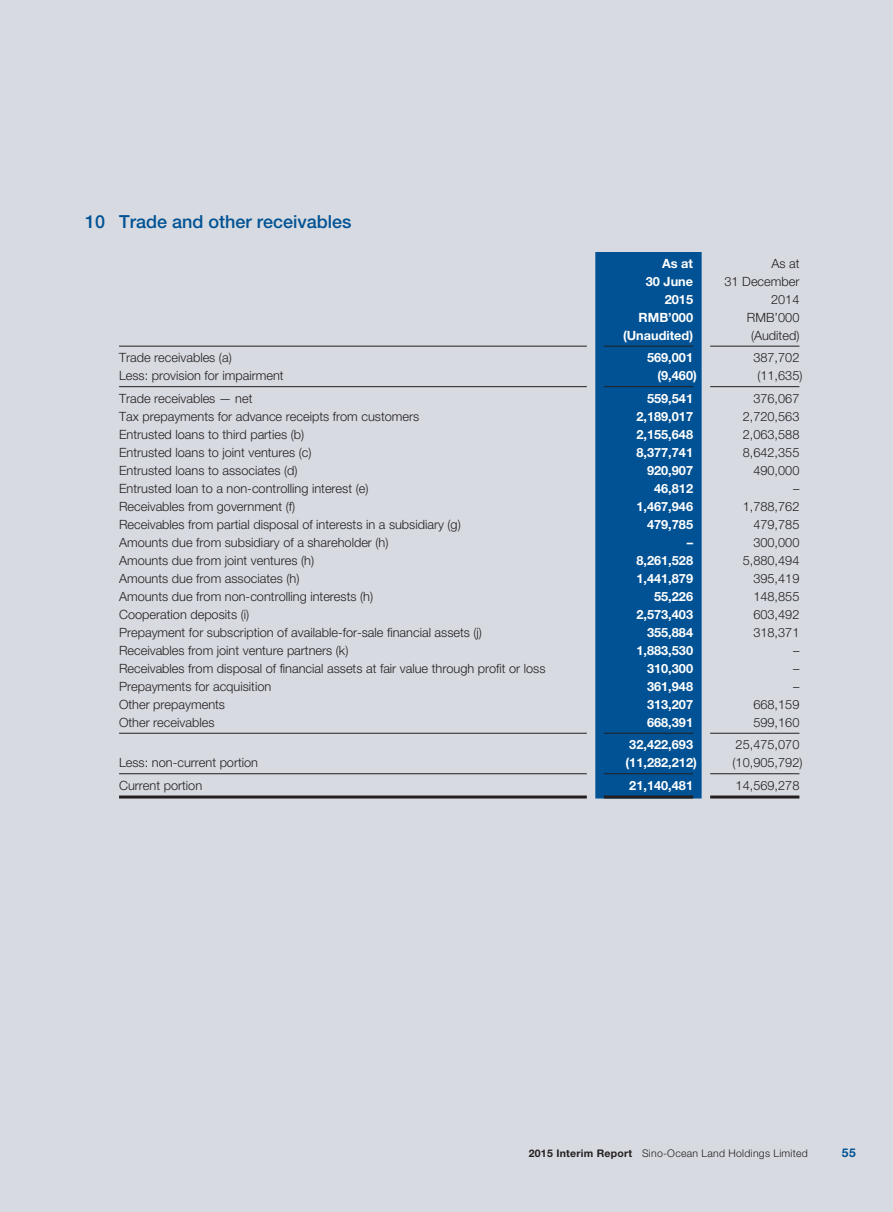
<style>
.page{position:relative;width:893px;height:1212px;background:#d7dae1}
.page>*{position:absolute;margin:0;border:0;box-sizing:border-box;transform-origin:0 0}
.t1{font:500 18px "Helvetica Neue LT Std";color:#005294}
.t2{font:300 12.75px/18px "Helvetica Neue LT Std";color:#231f20;text-align:right}
.t3{font:700 12.75px/18px "Helvetica Neue LT Std";color:#fff;text-align:right}
.t4{font:700 12px "Helvetica Neue LT Std";color:#005294}
.t5{font:300 10.5px "Helvetica Neue LT Std";letter-spacing:.025em;color:#231f20}
.s1{font-weight:700}
</style>
<div class="page">
<div style="left:595px;top:252px;width:107px;height:546px;background:#005294"></div>
<hr style="left:119px;top:346px;width:468px;height:1px;background:#231f20">
<hr style="left:604px;top:346px;width:89px;height:1px;background:#231f20">
<hr style="left:710px;top:346px;width:89px;height:1px;background:#231f20">
<hr style="left:119px;top:386px;width:468px;height:1px;background:#231f20">
<hr style="left:604px;top:386px;width:89px;height:1px;background:#231f20">
<hr style="left:710px;top:386px;width:89px;height:1px;background:#231f20">
<hr style="left:119px;top:733px;width:468px;height:1px;background:#231f20">
<hr style="left:604px;top:733px;width:89px;height:1px;background:#231f20">
<hr style="left:710px;top:733px;width:89px;height:1px;background:#231f20">
<hr style="left:119px;top:773px;width:468px;height:1px;background:#231f20">
<hr style="left:604px;top:773px;width:89px;height:1px;background:#231f20">
<hr style="left:710px;top:773px;width:89px;height:1px;background:#231f20">
<hr style="left:119px;top:795px;width:468px;height:3px;background:#231f20">
<hr style="left:604px;top:795px;width:89px;height:3px;background:#231f20">
<hr style="left:710px;top:795px;width:89px;height:3px;background:#231f20">
<h1 class="t1" style="left:85px;top:210px;width:268px">10 Trade and other receivables</h1>
<p class="t3" style="left:662px;top:254px;width:32px">As at</p>
<p class="t2" style="left:771px;top:254px;width:30px">As at</p>
<p class="t3" style="left:646px;top:272px;width:49px">30 June<br>2015</p>
<p class="t2" style="left:724px;top:272px;width:76px">31 December<br>2014</p>
<p class="t3" style="left:639px;top:308px;width:56px">RMB’000</p>
<p class="t2" style="left:747px;top:308px;width:54px">RMB’000</p>
<p class="t3" style="left:623px;top:326px;width:72px">(Unaudited)</p>
<p class="t2" style="left:751px;top:326px;width:50px">(Audited)</p>
<p class="t2" style="left:119px;top:349px;width:114px">Trade receivables (a)</p>
<p class="t3" style="left:647px;top:348px;width:48px">569,001</p>
<p class="t2" style="left:753px;top:349px;width:48px">387,702</p>
<p class="t2" style="left:119px;top:367px;width:166px">Less: provision for impairment</p>
<p class="t3" style="left:657px;top:366px;width:41px">(9,460)</p>
<p class="t2" style="left:757px;top:367px;width:47px">(11,635)</p>
<p class="t2" style="left:119px;top:389px;width:135px">Trade receivables — net</p>
<p class="t3" style="left:647px;top:389px;width:48px">559,541</p>
<p class="t2" style="left:753px;top:389px;width:48px">376,067</p>
<p class="t2" style="left:119px;top:407px;width:302px">Tax prepayments for advance receipts from customers</p>
<p class="t3" style="left:636px;top:407px;width:58px">2,189,017</p>
<p class="t2" style="left:743px;top:407px;width:58px">2,720,563</p>
<p class="t2" style="left:119px;top:425px;width:187px">Entrusted loans to third parties (b)</p>
<p class="t3" style="left:636px;top:425px;width:58px">2,155,648</p>
<p class="t2" style="left:743px;top:425px;width:58px">2,063,588</p>
<p class="t2" style="left:119px;top:443px;width:194px">Entrusted loans to joint ventures (c)</p>
<p class="t3" style="left:636px;top:443px;width:58px">8,377,741</p>
<p class="t2" style="left:743px;top:443px;width:58px">8,642,355</p>
<p class="t2" style="left:119px;top:461px;width:180px">Entrusted loans to associates (d)</p>
<p class="t3" style="left:647px;top:461px;width:48px">920,907</p>
<p class="t2" style="left:753px;top:461px;width:48px">490,000</p>
<p class="t2" style="left:119px;top:479px;width:251px">Entrusted loan to a non-controlling interest (e)</p>
<p class="t3" style="left:654px;top:479px;width:40px">46,812</p>
<p class="t2" style="left:793px;top:479px;width:8px">–</p>
<p class="t2" style="left:119px;top:497px;width:178px">Receivables from government (f)</p>
<p class="t3" style="left:636px;top:497px;width:58px">1,467,946</p>
<p class="t2" style="left:743px;top:497px;width:58px">1,788,762</p>
<p class="t2" style="left:119px;top:515px;width:343px">Receivables from partial disposal of interests in a subsidiary (g)</p>
<p class="t3" style="left:647px;top:515px;width:48px">479,785</p>
<p class="t2" style="left:753px;top:515px;width:48px">479,785</p>
<p class="t2" style="left:119px;top:533px;width:271px">Amounts due from subsidiary of a shareholder (h)</p>
<p class="t3" style="left:687px;top:533px;width:8px">–</p>
<p class="t2" style="left:753px;top:533px;width:48px">300,000</p>
<p class="t2" style="left:119px;top:551px;width:197px">Amounts due from joint ventures (h)</p>
<p class="t3" style="left:636px;top:551px;width:58px">8,261,528</p>
<p class="t2" style="left:743px;top:551px;width:58px">5,880,494</p>
<p class="t2" style="left:119px;top:569px;width:182px">Amounts due from associates (h)</p>
<p class="t3" style="left:636px;top:569px;width:58px">1,441,879</p>
<p class="t2" style="left:753px;top:569px;width:48px">395,419</p>
<p class="t2" style="left:119px;top:587px;width:256px">Amounts due from non-controlling interests (h)</p>
<p class="t3" style="left:654px;top:587px;width:40px">55,226</p>
<p class="t2" style="left:753px;top:587px;width:48px">148,855</p>
<p class="t2" style="left:119px;top:605px;width:132px">Cooperation deposits (i)</p>
<p class="t3" style="left:636px;top:605px;width:58px">2,573,403</p>
<p class="t2" style="left:753px;top:605px;width:48px">603,492</p>
<p class="t2" style="left:119px;top:623px;width:364px">Prepayment for subscription of available-for-sale financial assets (j)</p>
<p class="t3" style="left:647px;top:623px;width:48px">355,884</p>
<p class="t2" style="left:753px;top:623px;width:48px">318,371</p>
<p class="t2" style="left:119px;top:641px;width:231px">Receivables from joint venture partners (k)</p>
<p class="t3" style="left:636px;top:641px;width:58px">1,883,530</p>
<p class="t2" style="left:793px;top:641px;width:8px">–</p>
<p class="t2" style="left:119px;top:659px;width:428px">Receivables from disposal of financial assets at fair value through profit or loss</p>
<p class="t3" style="left:647px;top:659px;width:48px">310,300</p>
<p class="t2" style="left:793px;top:659px;width:8px">–</p>
<p class="t2" style="left:119px;top:677px;width:154px">Prepayments for acquisition</p>
<p class="t3" style="left:647px;top:677px;width:48px">361,948</p>
<p class="t2" style="left:793px;top:677px;width:8px">–</p>
<p class="t2" style="left:119px;top:695px;width:108px">Other prepayments</p>
<p class="t3" style="left:647px;top:695px;width:48px">313,207</p>
<p class="t2" style="left:753px;top:695px;width:48px">668,159</p>
<p class="t2" style="left:119px;top:713px;width:97px">Other receivables</p>
<p class="t3" style="left:647px;top:713px;width:48px">668,391</p>
<p class="t2" style="left:753px;top:713px;width:48px">599,160</p>
<p class="t3" style="left:629px;top:736px;width:65px">32,422,693</p>
<p class="t2" style="left:736px;top:736px;width:65px">25,475,070</p>
<p class="t2" style="left:119px;top:754px;width:141px">Less: non-current portion</p>
<p class="t3" style="left:625px;top:754px;width:73px">(11,282,212)</p>
<p class="t2" style="left:732px;top:754px;width:71px">(10,905,792)</p>
<p class="t2" style="left:119px;top:776px;width:85px">Current portion</p>
<p class="t3" style="left:629px;top:776px;width:65px">21,140,481</p>
<p class="t2" style="left:736px;top:776px;width:65px">14,569,278</p>
<p class="t5" style="left:529px;top:1147px;width:281px"><span class="s1">2015 Interim Report</span> Sino-Ocean Land Holdings Limited</p>
<p class="t4" style="left:842px;top:1145px;width:15px">55</p>
</div>
